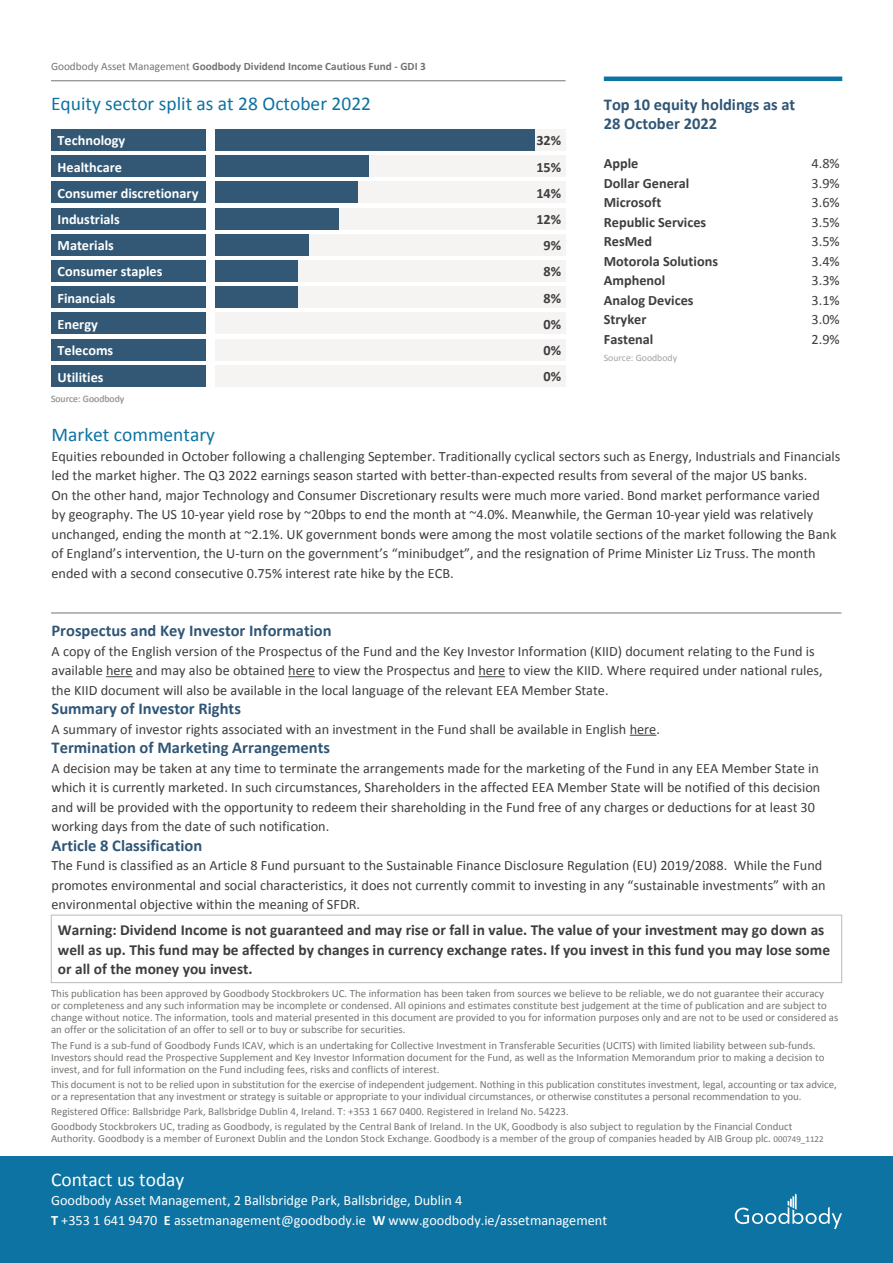
<style>
.page{position:relative;width:893px;height:1263px;background:#fff}
.page>*{position:absolute;margin:0;border:0;box-sizing:border-box;transform-origin:0 0}
.t1{font:19.5px "Calibri";color:#0c73a2}
.t2{font:19.5px "Calibri";color:#fff}
.t3{font:700 16.5px/19.5px "Calibri";color:#305676}
.t4{font:700 15.3px/19.5px "Calibri";color:#3e3e3f}
.t5{font:14.25px/19.5px "Calibri";color:#3e3e3f}
.t6{font:14.25px/19.5px "Calibri";color:#fff}
.t7{font:700 14.25px/26.2px "Calibri";color:#3e3e3f;text-align:center}
.t8{font:700 14.25px/26.1px "Calibri";color:#fff}
.t9{font:700 11.25px "Calibri";color:#727570}
.t10{font:10.8px/12px "Calibri";color:#727570}
.t11{font:9.75px "Calibri";color:#a1a39f}
.s1{font-weight:400}
.s2{font-size:9px}
.s3{font-weight:700}
</style>
<div class="page">
<div style="left:0;top:1157px;width:893px;height:106px;background:#0c73a2"></div>
<svg style="left:735px;top:1194px;width:107px;height:35px"></svg>
<hr style="left:604px;top:77px;width:238px;height:4px;background:#0c73a2">
<hr style="left:51px;top:81px;width:515px;height:1px;background:#727570">
<div style="left:51px;top:915px;width:791px;height:68px;border:1px solid #bdbab8"></div>
<svg style="left:106px;top:676px;width:27px;height:1px"></svg>
<svg style="left:288px;top:676px;width:27px;height:1px"></svg>
<svg style="left:478px;top:676px;width:27px;height:1px"></svg>
<svg style="left:630px;top:735px;width:26px;height:1px"></svg>
<hr style="left:51px;top:613px;width:790px;height:1px;background:#727570">
<div style="left:215px;top:129px;width:350px;height:22px;background:#f6f3f3"></div>
<div style="left:215px;top:156px;width:350px;height:21px;background:#f6f3f3"></div>
<div style="left:215px;top:182px;width:350px;height:21px;background:#f6f3f3"></div>
<div style="left:215px;top:208px;width:350px;height:21px;background:#f6f3f3"></div>
<div style="left:215px;top:234px;width:350px;height:21px;background:#f6f3f3"></div>
<div style="left:215px;top:260px;width:350px;height:22px;background:#f6f3f3"></div>
<div style="left:215px;top:287px;width:350px;height:21px;background:#f6f3f3"></div>
<div style="left:215px;top:313px;width:350px;height:21px;background:#f6f3f3"></div>
<div style="left:215px;top:339px;width:350px;height:21px;background:#f6f3f3"></div>
<div style="left:215px;top:365px;width:350px;height:21px;background:#f6f3f3"></div>
<div style="left:215px;top:156px;width:153px;height:21px;background:#325875"></div>
<div style="left:215px;top:182px;width:143px;height:21px;background:#325875"></div>
<div style="left:215px;top:208px;width:124px;height:21px;background:#325875"></div>
<div style="left:215px;top:234px;width:93px;height:21px;background:#325875"></div>
<div style="left:215px;top:260px;width:83px;height:21px;background:#325875"></div>
<div style="left:215px;top:287px;width:83px;height:21px;background:#325875"></div>
<div style="left:215px;top:129px;width:320px;height:22px;background:#325875"></div>
<div style="left:51px;top:339px;width:155px;height:21px;background:#325875"></div>
<div style="left:51px;top:287px;width:155px;height:21px;background:#325875"></div>
<div style="left:51px;top:182px;width:155px;height:21px;background:#325875"></div>
<div style="left:51px;top:208px;width:155px;height:21px;background:#325875"></div>
<div style="left:51px;top:313px;width:155px;height:21px;background:#325875"></div>
<div style="left:51px;top:366px;width:155px;height:21px;background:#325875"></div>
<div style="left:51px;top:129px;width:155px;height:22px;background:#325875"></div>
<div style="left:51px;top:156px;width:155px;height:21px;background:#325875"></div>
<div style="left:51px;top:234px;width:155px;height:21px;background:#325875"></div>
<div style="left:51px;top:260px;width:155px;height:22px;background:#325875"></div>
<p class="t9" style="left:51px;top:59px;width:376px"><span class="s1">Goodbody Asset Management</span> Goodbody Dividend Income Cautious Fund - GDI 3</p>
<h1 class="t1" style="left:51px;top:91px;width:322px">Equity sector split as at 28 October 2022</h1>
<p class="t8" style="left:58px;top:127px;width:69px">Technology<br>Healthcare</p>
<p class="t8" style="left:58px;top:179px;width:142px">Consumer discretionary<br>Industrials</p>
<p class="t8" style="left:58px;top:232px;width:106px">Materials<br>Consumer staples</p>
<p class="t8" style="left:58px;top:284px;width:60px">Financials</p>
<p class="t8" style="left:58px;top:310px;width:42px">Energy</p>
<p class="t8" style="left:58px;top:337px;width:57px">Telecoms</p>
<p class="t8" style="left:58px;top:363px;width:48px">Utilities</p>
<p class="t11" style="left:51px;top:393px;width:75px">Source: Goodbody</p>
<p class="t7" style="left:536px;top:127px;width:26px">32%<br>15%<br>14%<br>12%<br>9%<br>8%<br>8%<br>0%<br>0%<br>0%</p>
<p class="t3" style="left:604px;top:94px;width:193px">Top 10 equity holdings as at<br>28 October 2022</p>
<p class="t7" style="left:604px;top:149px;width:36px">Apple</p>
<p class="t5" style="left:812px;top:153px;width:30px">4.8%</p>
<p class="t7" style="left:604px;top:169px;width:87px">Dollar General</p>
<p class="t5" style="left:812px;top:172px;width:30px">3.9%</p>
<p class="t7" style="left:604px;top:188px;width:59px">Microsoft</p>
<p class="t5" style="left:812px;top:192px;width:30px">3.6%</p>
<p class="t7" style="left:604px;top:208px;width:104px">Republic Services</p>
<p class="t5" style="left:812px;top:211px;width:30px">3.5%</p>
<p class="t7" style="left:604px;top:227px;width:50px">ResMed</p>
<p class="t5" style="left:812px;top:231px;width:30px">3.5%</p>
<p class="t7" style="left:604px;top:247px;width:116px">Motorola Solutions</p>
<p class="t5" style="left:812px;top:250px;width:30px">3.4%</p>
<p class="t7" style="left:604px;top:266px;width:63px">Amphenol</p>
<p class="t5" style="left:812px;top:270px;width:30px">3.3%</p>
<p class="t7" style="left:604px;top:286px;width:91px">Analog Devices</p>
<p class="t5" style="left:812px;top:289px;width:30px">3.1%</p>
<p class="t7" style="left:604px;top:305px;width:44px">Stryker</p>
<p class="t5" style="left:812px;top:309px;width:30px">3.0%</p>
<p class="t7" style="left:604px;top:325px;width:51px">Fastenal</p>
<p class="t5" style="left:812px;top:328px;width:30px">2.9%</p>
<p class="t11" style="left:604px;top:351px;width:75px">Source: Goodbody</p>
<h1 class="t1" style="left:52px;top:422px;width:165px">Market commentary</h1>
<p class="t5" style="left:52px;top:445px;width:790px">Equities rebounded in October following a challenging September. Traditionally cyclical sectors such as Energy, Industrials and Financials led the market higher. The Q3 2022 earnings season started with better-than-expected results from several of the major US banks.<br>On the other hand, major Technology and Consumer Discretionary results were much more varied. Bond market performance varied<br>by geography. The US 10-year yield rose by ~20bps to end the month at ~4.0%. Meanwhile, the German 10-year yield was relatively unchanged, ending the month at ~2.1%. UK government bonds were among the most volatile sections of the market following the Bank of England’s intervention, the U-turn on the government’s “minibudget”, and the resignation of Prime Minister Liz Truss. The month ended with a second consecutive 0.75% interest rate hike by the ECB.</p>
<p class="t3" style="left:52px;top:620px;width:281px">Prospectus and Key Investor Information</p>
<p class="t5" style="left:52px;top:640px;width:773px">A copy of the English version of the Prospectus of the Fund and the Key Investor Information (KIID) document relating to the Fund is available here and may also be obtained here to view the Prospectus and here to view the KIID. Where required under national rules, the KIID document will also be available in the local language of the relevant EEA Member State.</p>
<p class="t3" style="left:52px;top:698px;width:191px">Summary of Investor Rights</p>
<p class="t5" style="left:52px;top:718px;width:610px">A summary of investor rights associated with an investment in the Fund shall be available in English here.</p>
<p class="t3" style="left:52px;top:737px;width:280px">Termination of Marketing Arrangements</p>
<p class="t5" style="left:52px;top:757px;width:770px">A decision may be taken at any time to terminate the arrangements made for the marketing of the Fund in any EEA Member State in which it is currently marketed. In such circumstances, Shareholders in the affected EEA Member State will be notified of this decision and will be provided with the opportunity to redeem their shareholding in the Fund free of any charges or deductions for at least 30 working days from the date of such notification.</p>
<p class="t3" style="left:52px;top:835px;width:152px">Article 8 Classification</p>
<p class="t5" style="left:52px;top:855px;width:776px">The Fund is classified as an Article 8 Fund pursuant to the Sustainable Finance Disclosure Regulation (EU) 2019/2088. While the Fund promotes environmental and social characteristics, it does not currently commit to investing in any “sustainable investments” with an environmental objective within the meaning of SFDR.</p>
<p class="t4" style="left:58px;top:919px;width:774px">Warning: Dividend Income is not guaranteed and may rise or fall in value. The value of your investment may go down as well as up. This fund may be affected by changes in currency exchange rates. If you invest in this fund you may lose some or all of the money you invest.</p>
<p class="t10" style="left:51px;top:987px;width:789px">This publication has been approved by Goodbody Stockbrokers UC. The information has been taken from sources we believe to be reliable, we do not guarantee their accuracy<br>or completeness and any such information may be incomplete or condensed. All opinions and estimates constitute best judgement at the time of publication and are subject to change without notice. The information, tools and material presented in this document are provided to you for information purposes only and are not to be used or considered as an offer or the solicitation of an offer to sell or to buy or subscribe for securities.</p>
<p class="t10" style="left:51px;top:1038px;width:775px">The Fund is a sub-fund of Goodbody Funds ICAV, which is an undertaking for Collective Investment in Transferable Securities (UCITS) with limited liability between sub-funds.<br>Investors should read the Prospective Supplement and Key Investor Information document for the Fund, as well as the Information Memorandum prior to making a decision to invest, and for full information on the Fund including fees, risks and conflicts of interest.</p>
<p class="t10" style="left:51px;top:1077px;width:787px">This document is not to be relied upon in substitution for the exercise of independent judgement. Nothing in this publication constitutes investment, legal, accounting or tax advice, or a representation that any investment or strategy is suitable or appropriate to your individual circumstances, or otherwise constitutes a personal recommendation to you.</p>
<p class="t10" style="left:51px;top:1103px;width:743px;line-height:15.1px">Registered Office: Ballsbridge Park, Ballsbridge Dublin 4, Ireland. T: +353 1 667 0400. Registered in Ireland No. 54223.<br>Goodbody Stockbrokers UC, trading as Goodbody, is regulated by the Central Bank of Ireland. In the UK, Goodbody is also subject to regulation by the Financial Conduct</p>
<p class="t10" style="left:51px;top:1132px;width:774px">Authority. Goodbody is a member of Euronext Dublin and the London Stock Exchange. Goodbody is a member of the group of companies headed by AIB Group plc. <span class="s2">000749_1122</span></p>
<h1 class="t2" style="left:51px;top:1167px;width:135px">Contact us today</h1>
<p class="t6" style="left:51px;top:1190px;width:558px">Goodbody Asset Management, 2 Ballsbridge Park, Ballsbridge, Dublin 4<br><span class="s3">T</span> +353 1 641 9470 <span class="s3">E</span> assetmanagement@goodbody.ie <span class="s3">W</span> www.goodbody.ie/assetmanagement</p>
</div>
